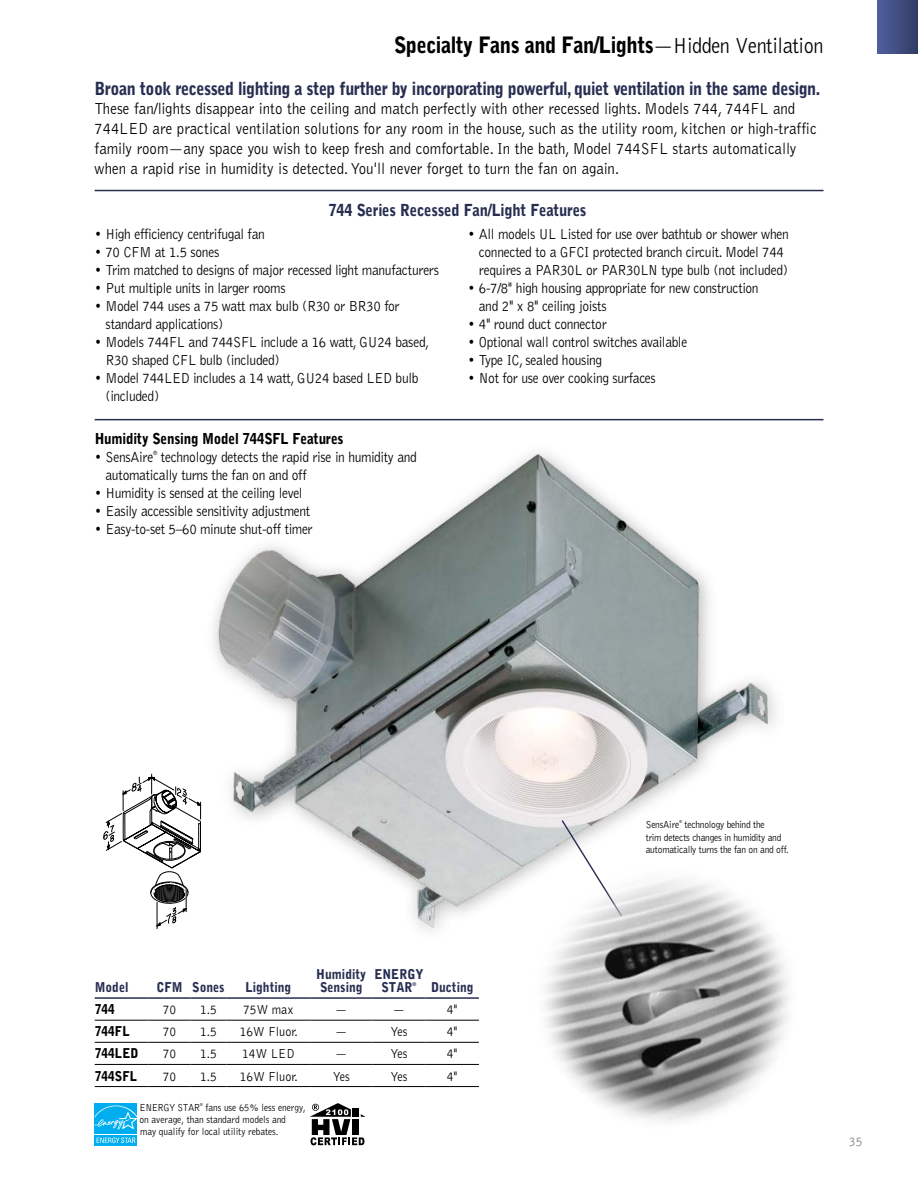
<style>
.page{position:relative;width:918px;height:1188px;background:#fff}
.page>*{position:absolute;margin:0;border:0;box-sizing:border-box;transform-origin:0 0}
.t1{font:900 22.5px "Bell Gothic";letter-spacing:-.025em;color:#000;scale:.9 1}
.t2{font:900 18px "Bell Gothic";letter-spacing:-.03em;color:#272e51;scale:.9 1}
.t3{font:300 16.5px/19.8px "Bell Gothic";color:#000;scale:.9 1}
.t4{font:900 16.5px "Bell Gothic";letter-spacing:-.015em;color:#272e51;scale:.9 1}
.t5{font:300 15px/18px "Bell Gothic";letter-spacing:-.025em;color:#000;scale:.9 1}
.t6{font:900 15px "Bell Gothic";letter-spacing:-.015em;color:#000;scale:.9 1}
.t7{font:300 13.5px "Bell Gothic";color:#000;scale:.9 1}
.t8{font:900 13.5px/13.5px "Bell Gothic";color:#272e51;scale:.9 1}
.t9{font:900 13.5px "Bell Gothic";color:#000;scale:.9 1}
.t10{font:300 13.5px "Bell Gothic";color:#808285;scale:.9 1}
.t11{font:300 10.5px/12.6px "Bell Gothic";letter-spacing:-.025em;color:#000;scale:.9 1}
.t12{font:300 6px "Bell Gothic";color:#000;scale:.9 1}
.t13{font:900 5.4px "Bell Gothic";color:#272e51;scale:.9 1}
.t14{font:300 4.2px "Bell Gothic";color:#000;scale:.9 1}
.s1{font-weight:300}
</style>
<div class="page">
<div style="left:878px;top:0;width:40px;height:54px;background:linear-gradient(to right,#4f5e9d,#353d67)"></div>
<img style="left:201px;top:452px;width:575px;height:479px">
<svg style="left:560px;top:819px;width:64px;height:26px"></svg>
<img style="left:515px;top:845px;width:275px;height:277px">
<svg style="left:103px;top:774px;width:98px;height:155px"></svg>
<div style="left:95px;top:1103px;width:42px;height:43px;background:#00aeef"></div>
<svg style="left:95px;top:1106px;width:42px;height:24px"></svg>
<hr style="left:95px;top:1134px;width:42px;height:1px;background:#fff">
<svg style="left:97px;top:1138px;width:38px;height:5px"></svg>
<svg style="left:310px;top:1103px;width:56px;height:42px"></svg>
<hr style="left:95px;top:1020px;width:53px;height:1px;background:#000">
<hr style="left:148px;top:1020px;width:43px;height:1px;background:#000">
<hr style="left:191px;top:1020px;width:35px;height:1px;background:#000">
<hr style="left:226px;top:1020px;width:84px;height:1px;background:#000">
<hr style="left:310px;top:1020px;width:62px;height:1px;background:#000">
<hr style="left:372px;top:1020px;width:54px;height:1px;background:#000">
<hr style="left:426px;top:1020px;width:53px;height:1px;background:#000">
<hr style="left:95px;top:1042px;width:53px;height:1px;background:#000">
<hr style="left:148px;top:1042px;width:43px;height:1px;background:#000">
<hr style="left:191px;top:1042px;width:35px;height:1px;background:#000">
<hr style="left:226px;top:1042px;width:84px;height:1px;background:#000">
<hr style="left:310px;top:1042px;width:62px;height:1px;background:#000">
<hr style="left:372px;top:1042px;width:54px;height:1px;background:#000">
<hr style="left:426px;top:1042px;width:53px;height:1px;background:#000">
<hr style="left:95px;top:1064px;width:53px;height:1px;background:#000">
<hr style="left:148px;top:1064px;width:43px;height:1px;background:#000">
<hr style="left:191px;top:1064px;width:35px;height:1px;background:#000">
<hr style="left:226px;top:1064px;width:84px;height:1px;background:#000">
<hr style="left:310px;top:1064px;width:62px;height:1px;background:#000">
<hr style="left:372px;top:1064px;width:54px;height:1px;background:#000">
<hr style="left:426px;top:1064px;width:53px;height:1px;background:#000">
<hr style="left:95px;top:1086px;width:53px;height:1px;background:#000">
<hr style="left:148px;top:1086px;width:43px;height:1px;background:#000">
<hr style="left:191px;top:1086px;width:35px;height:1px;background:#000">
<hr style="left:226px;top:1086px;width:84px;height:1px;background:#000">
<hr style="left:310px;top:1086px;width:62px;height:1px;background:#000">
<hr style="left:372px;top:1086px;width:54px;height:1px;background:#000">
<hr style="left:426px;top:1086px;width:53px;height:1px;background:#000">
<hr style="left:95px;top:997px;width:53px;height:2px;background:#272e51">
<hr style="left:148px;top:997px;width:43px;height:2px;background:#272e51">
<hr style="left:191px;top:997px;width:35px;height:2px;background:#272e51">
<hr style="left:226px;top:997px;width:84px;height:2px;background:#272e51">
<hr style="left:310px;top:997px;width:62px;height:2px;background:#272e51">
<hr style="left:372px;top:997px;width:54px;height:2px;background:#272e51">
<hr style="left:426px;top:997px;width:53px;height:2px;background:#272e51">
<hr style="left:95px;top:419px;width:729px;height:1px;background:#272e51">
<hr style="left:95px;top:190px;width:729px;height:1px;background:#272e51">
<h1 class="t1" style="left:394px;top:32px;width:479px">Specialty Fans and Fan/Lights<span class="s1">—Hidden Ventilation</span></h1>
<p class="t2" style="left:94px;top:78px;width:808px">Broan took recessed lighting a step further by incorporating powerful, quiet ventilation in the same design.</p>
<p class="t3" style="left:94px;top:99px;width:804px">These fan/lights disappear into the ceiling and match perfectly with other recessed lights. Models 744, 744FL and 744LED are practical ventilation solutions for any room in the house, such as the utility room, kitchen or high-traffic family room—any space you wish to keep fresh and comfortable. In the bath, Model 744SFL starts automatically when a rapid rise in humidity is detected. You'll never forget to turn the fan on again.</p>
<p class="t4" style="left:328px;top:200px;width:288px">744 Series Recessed Fan/Light Features</p>
<p class="t5" style="left:95px;top:225px;width:191px">• High efficiency centrifugal fan</p>
<p class="t5" style="left:95px;top:243px;width:140px">• 70 CFM at 1.5 sones</p>
<p class="t5" style="left:95px;top:261px;width:384px">• Trim matched to designs of major recessed light manufacturers</p>
<p class="t5" style="left:95px;top:279px;width:214px">• Put multiple units in larger rooms</p>
<p class="t5" style="left:105px;top:297px;width:328px;text-indent:-11px">• Model 744 uses a 75 watt max bulb (R30 or BR30 for standard applications)</p>
<p class="t5" style="left:105px;top:333px;width:361px;text-indent:-11px">• Models 744FL and 744SFL include a 16 watt, GU24 based,<br>R30 shaped CFL bulb (included)</p>
<p class="t5" style="left:105px;top:369px;width:349px;text-indent:-11px">• Model 744LED includes a 14 watt, GU24 based LED bulb (included)</p>
<p class="t6" style="left:95px;top:430px;width:278px">Humidity Sensing Model 744SFL Features</p>
<p class="t5" style="left:95px;top:448px;width:67px">• SensAire</p>
<p class="t12" style="left:153px;top:450px;width:6px">®</p>
<p class="t5" style="left:105px;top:448px;width:348px;text-indent:55px">technology detects the rapid rise in humidity and automatically turns the fan on and off</p>
<p class="t5" style="left:95px;top:484px;width:233px">• Humidity is sensed at the ceiling level</p>
<p class="t5" style="left:95px;top:502px;width:241px">• Easily accessible sensitivity adjustment</p>
<p class="t5" style="left:95px;top:520px;width:244px">• Easy-to-set 5–60 minute shut-off timer</p>
<p class="t5" style="left:479px;top:225px;width:346px;text-indent:-11px">• All models UL Listed for use over bathtub or shower when connected to a GFCI protected branch circuit. Model 744 requires a PAR30L or PAR30LN type bulb (not included)</p>
<p class="t5" style="left:479px;top:279px;width:312px;text-indent:-11px">• 6-7/8" high housing appropriate for new construction and 2" x 8" ceiling joists</p>
<p class="t5" style="left:468px;top:315px;width:156px">• 4" round duct connector</p>
<p class="t5" style="left:468px;top:333px;width:245px">• Optional wall control switches available</p>
<p class="t5" style="left:468px;top:351px;width:151px">• Type IC, sealed housing</p>
<p class="t5" style="left:468px;top:369px;width:210px">• Not for use over cooking surfaces</p>
<p class="t8" style="left:95px;top:981px;width:39px">Model</p>
<p class="t8" style="left:156px;top:981px;width:77px">CFM Sones</p>
<p class="t8" style="left:245px;top:981px;width:53px">Lighting</p>
<p class="t8" style="left:316px;top:967px;width:57px">Humidity<br>Sensing</p>
<p class="t8" style="left:374px;top:967px;width:38px;text-align:center">ENERGY<br>STAR</p>
<p class="t13" style="left:413px;top:981px;width:6px">®</p>
<p class="t8" style="left:431px;top:981px;width:49px">Ducting</p>
<p class="t9" style="left:95px;top:1001px;width:24px">744</p>
<p class="t7" style="left:163px;top:1003px;width:17px">70</p>
<p class="t7" style="left:200px;top:1003px;width:20px">1.5</p>
<p class="t7" style="left:243px;top:1003px;width:57px">75W max</p>
<p class="t7" style="left:335px;top:1003px;width:15px">—</p>
<p class="t7" style="left:393px;top:1003px;width:15px">—</p>
<p class="t7" style="left:447px;top:1003px;width:14px">4"</p>
<p class="t9" style="left:95px;top:1024px;width:41px">744FL</p>
<p class="t7" style="left:163px;top:1025px;width:17px">70</p>
<p class="t7" style="left:200px;top:1025px;width:20px">1.5</p>
<p class="t7" style="left:240px;top:1025px;width:66px">16W Fluor.</p>
<p class="t7" style="left:335px;top:1025px;width:15px">—</p>
<p class="t7" style="left:390px;top:1025px;width:20px">Yes</p>
<p class="t7" style="left:447px;top:1025px;width:14px">4"</p>
<p class="t9" style="left:95px;top:1046px;width:50px">744LED</p>
<p class="t7" style="left:163px;top:1047px;width:17px">70</p>
<p class="t7" style="left:200px;top:1047px;width:20px">1.5</p>
<p class="t7" style="left:242px;top:1047px;width:60px">14W LED</p>
<p class="t7" style="left:335px;top:1047px;width:15px">—</p>
<p class="t7" style="left:391px;top:1047px;width:20px">Yes</p>
<p class="t7" style="left:447px;top:1047px;width:14px">4"</p>
<p class="t9" style="left:95px;top:1068px;width:49px">744SFL</p>
<p class="t7" style="left:163px;top:1069px;width:17px">70</p>
<p class="t7" style="left:200px;top:1069px;width:20px">1.5</p>
<p class="t7" style="left:240px;top:1069px;width:66px">16W Fluor.</p>
<p class="t7" style="left:333px;top:1069px;width:20px">Yes</p>
<p class="t7" style="left:391px;top:1069px;width:20px">Yes</p>
<p class="t7" style="left:447px;top:1069px;width:14px">4"</p>
<p class="t11" style="left:140px;top:1101px;width:14px">Energy</p>
<p class="t11" style="left:178px;top:1101px;width:13px">Star</p>
<p class="t14" style="left:200px;top:1103px;width:5px">®</p>
<p class="t11" style="left:140px;top:1102px;width:186px;line-height:12px;text-indent:66px">fans use 65% less energy, on average, than standard models and<br>may qualify for local utility rebates.</p>
<p class="t11" style="left:646px;top:819px;width:39px">SensAire</p>
<p class="t14" style="left:679px;top:820px;width:5px">®</p>
<p class="t11" style="left:646px;top:819px;width:160px;text-indent:39px">technology behind the<br>trim detects changes in humidity and automatically turns the fan on and off.</p>
<p class="t10" style="left:849px;top:1134px;width:17px">35</p>
</div>
